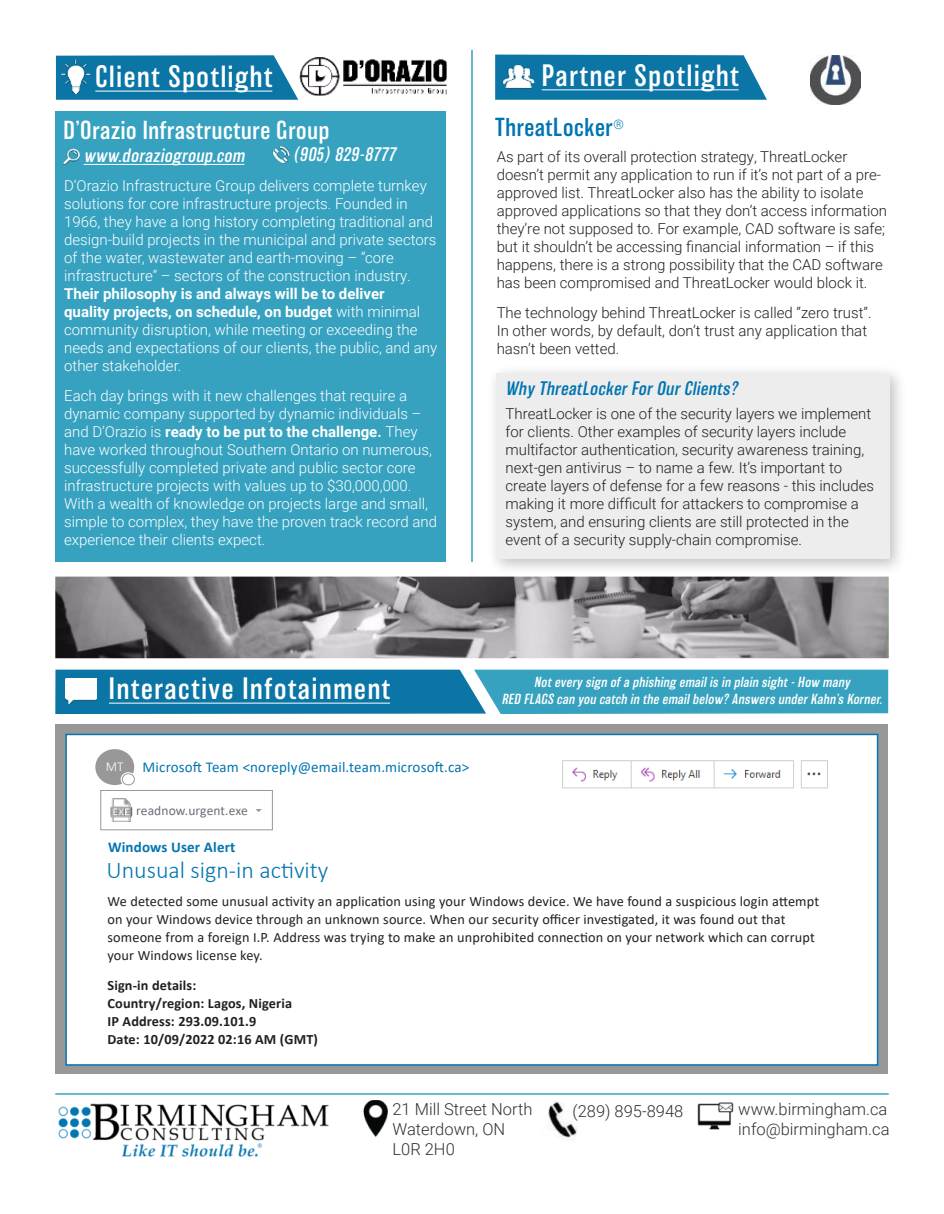
<style>
.page{position:relative;width:944px;height:1214px;background:#fff}
.page>*{position:absolute;margin:0;border:0;box-sizing:border-box;transform-origin:0 0}
.t1{font:300 28.5px "Balboa";letter-spacing:.06em;color:#fff}
.t2{font:300 24px "Balboa";letter-spacing:.03em;color:#fff}
.t3{font:300 24px "Calibri";color:#0375b0}
.t4{font:300 24px "Balboa";letter-spacing:.03em;color:#0075b1}
.t5{font:italic 300 18px "Balboa";color:#fff}
.t6{font:italic 300 18px "Balboa";color:#0075b1}
.t7{font:300 16.5px "Roboto";color:#323032}
.t8{font:300 15px/18px "Roboto";color:#221f1f}
.t9{font:300 15px/18px "Roboto";color:#fff}
.t10{font:15px "Calibri";letter-spacing:.01em;color:#0375b0}
.t11{font:700 15px "Calibri";letter-spacing:.01em;color:#0375b0}
.t12{font:14.25px/18px "Calibri";letter-spacing:.01em;color:#221f1f}
.t13{font:700 14.25px/18px "Calibri";letter-spacing:.01em;color:#221f1f}
.t14{font:italic 300 13.5px/16.5px "Balboa";color:#fff;text-align:center}
.t15{font:13.5px "Calibri";letter-spacing:.005em;color:#6b6e77}
.t16{font:300 13.5px "Calibri";color:#fff}
.s1{font-weight:700}
</style>
<div class="page">
<div style="left:55px;top:724px;width:832px;height:350px;background:#989898"></div>
<div style="left:55px;top:111px;width:391px;height:451px;background:#37a2c0"></div>
<hr style="left:55px;top:1093px;width:833px;height:1px;background:#37a2c0">
<svg style="left:56px;top:55px;width:242px;height:45px;background:#1e80ad"></svg>
<hr style="left:95px;top:91px;width:177px;height:1px;background:#fff">
<svg style="left:495px;top:55px;width:271px;height:45px;background:#1a7eab"></svg>
<hr style="left:541px;top:90px;width:197px;height:1px;background:#fff">
<img style="left:503px;top:64px;width:31px;height:24px">
<img style="left:61px;top:60px;width:29px;height:34px">
<img style="left:697px;top:1102px;width:37px;height:27px">
<img style="left:548px;top:1101px;width:29px;height:37px">
<img style="left:363px;top:1100px;width:25px;height:37px">
<img style="left:59px;top:1103px;width:270px;height:54px">
<hr style="left:84px;top:164px;width:160px;height:1px;background:#fff">
<img style="left:63px;top:149px;width:17px;height:16px">
<img style="left:272px;top:146px;width:18px;height:17px">
<img style="left:811px;top:55px;width:49px;height:50px">
<div style="left:486px;top:364px;width:421px;height:211px;background:#221f1f;opacity:.7"></div>
<div style="left:496px;top:373px;width:393px;height:185px;background:#ededed"></div>
<svg style="left:55px;top:669px;width:834px;height:45px;background:#2f93b7"></svg>
<img style="left:300px;top:57px;width:147px;height:39px">
<hr style="left:471px;top:50px;width:1px;height:512px;background:#37a2c0">
<svg style="left:55px;top:567px;width:832px;height:92px;background:#929092"></svg>
<div style="left:65px;top:733px;width:813px;height:332px;background:#fff;border:2px solid #0375b0"></div>
<div style="left:95px;top:749px;width:39px;height:36px;background:#989898;border-radius:50%"></div>
<div style="left:121px;top:772px;width:15px;height:14px;border:2px solid #fff;border-radius:50%"></div>
<div style="left:122px;top:773px;width:12px;height:12px;background:#fff;border-radius:50%"></div>
<div style="left:122px;top:773px;width:13px;height:12px;border:1px solid #989898;border-radius:50%"></div>
<img style="left:110px;top:798px;width:22px;height:23px">
<div style="left:100px;top:790px;width:173px;height:40px;border:1px solid #989898"></div>
<svg style="left:256px;top:809px;width:6px;height:3px"></svg>
<img style="left:562px;top:760px;width:266px;height:29px">
<h1 class="t1" style="left:95px;top:64px;width:179px">Client Spotlight</h1>
<h1 class="t1" style="left:541px;top:63px;width:198px">Partner Spotlight</h1>
<h2 class="t2" style="left:63px;top:119px;width:267px">D’Orazio Infrastructure Group</h2>
<h2 class="t4" style="left:495px;top:116px;width:130px">ThreatLocker<sup>®</sup></h2>
<p class="t5" style="left:292px;top:146px;width:108px">(905) 829-8777</p>
<p class="t9" style="left:64px;top:177px;width:374px">D’Orazio Infrastructure Group delivers complete turnkey solutions for core infrastructure projects. Founded in 1966, they have a long history completing traditional and design-build projects in the municipal and private sectors of the water, wastewater and earth-moving – “core infrastructure” – sectors of the construction industry.</p>
<p class="t9" style="left:64px;top:285px;width:374px"><span class="s1">Their philosophy is and always will be to deliver<br>quality projects, on schedule, on budget</span> with minimal community disruption, while meeting or exceeding the needs and expectations of our clients, the public, and any other stakeholder.</p>
<p class="t9" style="left:64px;top:387px;width:374px">Each day brings with it new challenges that require a dynamic company supported by dynamic individuals – and D’Orazio is <span class="s1">ready to be put to the challenge.</span> They have worked throughout Southern Ontario on numerous, successfully completed private and public sector core infrastructure projects with values up to $30,000,000.<br>With a wealth of knowledge on projects large and small, simple to complex, they have the proven track record and experience their clients expect.</p>
<p class="t5" style="left:84px;top:147px;width:165px">www.doraziogroup.com</p>
<p class="t8" style="left:496px;top:148px;width:392px">As part of its overall protection strategy, ThreatLocker doesn’t permit any application to run if it’s not part of a pre&shy;approved list. ThreatLocker also has the ability to isolate approved applications so that they don’t access information they’re not supposed to. For example, CAD software is safe; but it shouldn’t be accessing financial information – if this happens, there is a strong possibility that the CAD software has been compromised and ThreatLocker would block it.</p>
<p class="t8" style="left:496px;top:304px;width:376px">The technology behind ThreatLocker is called “zero trust”.<br>In other words, by default, don’t trust any application that hasn’t been vetted.</p>
<p class="t6" style="left:505px;top:380px;width:237px">Why ThreatLocker For Our Clients?</p>
<p class="t8" style="left:505px;top:405px;width:370px">ThreatLocker is one of the security layers we implement for clients. Other examples of security layers include multifactor authentication, security awareness training, next-gen antivirus – to name a few. It’s important to create layers of defense for a few reasons - this includes making it more difficult for attackers to compromise a system, and ensuring clients are still protected in the event of a security supply-chain compromise.</p>
<h1 class="t1" style="left:109px;top:676px;width:283px">Interactive Infotainment</h1>
<p class="t16" style="left:106px;top:758px;width:20px">MT</p>
<p class="t10" style="left:143px;top:756px;width:328px">Microsoft Team &lt;noreply@email.team.microsoft.ca&gt;</p>
<p class="t15" style="left:136px;top:801px;width:113px">readnow.urgent.exe</p>
<p class="t11" style="left:108px;top:841px;width:129px">Windows User Alert</p>
<h2 class="t3" style="left:106px;top:855px;width:223px">Unusual sign-in activity</h2>
<p class="t14" style="left:502px;top:675px;width:384px">Not every sign of a phishing email is in plain sight - How many<br>RED FLAGS can you catch in the email below? Answers under Kahn’s Korner.</p>
<p class="t12" style="left:107px;top:891px;width:713px">We detected some unusual activity an application using your Windows device. We have found a suspicious login attempt on your Windows device through an unknown source. When our security officer investigated, it was found out that someone from a foreign I.P. Address was trying to make an unprohibited connection on your network which can corrupt your Windows license key.</p>
<p class="t13" style="left:107px;top:977px;width:212px">Sign-in details:<br>Country/region: Lagos, Nigeria<br>IP Address: 293.09.101.9<br>Date: 10/09/2022 02:16 AM (GMT)</p>
<p class="t7" style="left:392px;top:1101px;width:141px">21 Mill Street North</p>
<p class="t7" style="left:738px;top:1101px;width:151px">www.birmingham.ca</p>
<p class="t7" style="left:392px;top:1121px;width:114px">Waterdown, ON</p>
<p class="t7" style="left:738px;top:1121px;width:153px">info@birmingham.ca</p>
<p class="t7" style="left:392px;top:1141px;width:64px">L0R 2H0</p>
<p class="t7" style="left:572px;top:1103px;width:112px">(289) 895-8948</p>
</div>
